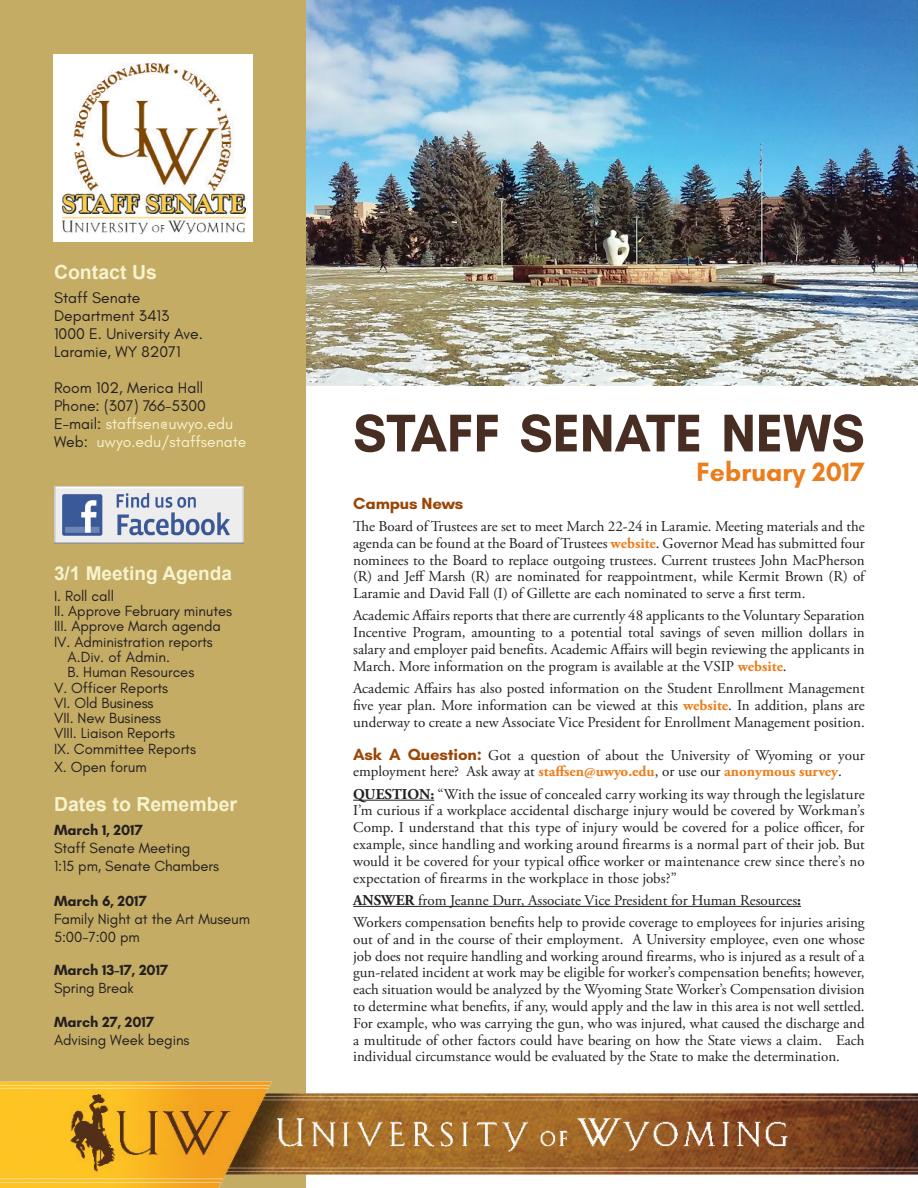
<style>
.page{position:relative;width:918px;height:1188px;background:#fff}
.page>*{position:absolute;margin:0;border:0;box-sizing:border-box;transform-origin:0 0}
.t1{font:700 54px "Glacial Indifference";color:#482d23}
.t2{font:700 27px "Glacial Indifference";color:#ea7e1d}
.t3{font:700 19.5px "Arial";color:#f6f3cf}
.t4{font:700 19.05px "Arial";color:#f6f3cf}
.t5{font:700 16.5px "Glacial Indifference";letter-spacing:-.01em;color:#994606}
.t6{font:15.75px/18px "Glacial Indifference";color:#231f20}
.t7{font:15.75px "Glacial Indifference";color:#f6f3cf}
.t8{font:15px/16.8px "Adobe Garamond Pro";color:#231f20;text-align:justify}
.t9{font:15px "Glacial Indifference";letter-spacing:-.005em;color:#231f20}
.t10{font:700 15px "Glacial Indifference";letter-spacing:-.005em;color:#231f20}
.s1{color:#231f20}
.s2{font-weight:700;color:#ea7e1d}
.s3{font-family:"Glacial Indifference";font-weight:700;font-size:16.5px;color:#994606}
.s4{font-weight:700}
</style>
<div class="page">
<div style="left:0;top:0;width:306px;height:1188px;background:#c5ac65"></div>
<hr style="left:353px;top:800px;width:81px;height:1px;background:#231f20">
<hr style="left:353px;top:906px;width:448px;height:1px;background:#231f20">
<div style="left:53px;top:54px;width:200px;height:188px;background:#fff"></div>
<img style="left:62px;top:64px;width:184px;height:170px">
<img style="left:0;top:1081px;width:918px;height:107px">
<img style="left:54px;top:486px;width:190px;height:57px">
<img style="left:306px;top:0;width:612px;height:386px">
<p class="t3" style="left:54px;top:259px;width:104px">Contact Us</p>
<p class="t6" style="left:54px;top:289px;width:88px">Staff Senate</p>
<p class="t6" style="left:54px;top:307px;width:117px">Department 3413</p>
<p class="t6" style="left:54px;top:325px;width:150px">1000 E. University Ave.<br>Laramie, WY 82071</p>
<p class="t6" style="left:54px;top:379px;width:151px">Room 102, Merica Hall</p>
<p class="t6" style="left:54px;top:397px;width:154px">Phone: (307) 766-5300</p>
<p class="t7" style="left:54px;top:415px;width:181px"><span class="s1">E-mail:</span> staffsen@uwyo.edu</p>
<p class="t7" style="left:54px;top:433px;width:194px"><span class="s1">Web:</span> uwyo.edu/staffsenate</p>
<p class="t4" style="left:54px;top:560px;width:180px">3/1 Meeting Agenda</p>
<p class="t9" style="left:54px;top:587px;width:61px">I. Roll call</p>
<p class="t9" style="left:54px;top:603px;width:180px">II. Approve February minutes</p>
<p class="t9" style="left:54px;top:618px;width:168px">III. Approve March agenda</p>
<p class="t9" style="left:54px;top:633px;width:160px">IV. Administration reports</p>
<p class="t9" style="left:68px;top:649px;width:104px">A.Div. of Admin.</p>
<p class="t9" style="left:68px;top:664px;width:128px">B. Human Resources</p>
<p class="t9" style="left:54px;top:679px;width:116px">V. Officer Reports</p>
<p class="t9" style="left:54px;top:694px;width:101px">VI. Old Business</p>
<p class="t9" style="left:54px;top:710px;width:109px">VII. New Business</p>
<p class="t9" style="left:54px;top:725px;width:123px">VIII. Liaison Reports</p>
<p class="t9" style="left:54px;top:740px;width:144px">IX. Committee Reports</p>
<p class="t9" style="left:54px;top:758px;width:94px">X. Open forum</p>
<p class="t3" style="left:54px;top:792px;width:185px">Dates to Remember</p>
<p class="t10" style="left:54px;top:821px;width:90px">March 1, 2017</p>
<p class="t9" style="left:54px;top:840px;width:138px">Staff Senate Meeting</p>
<p class="t9" style="left:54px;top:858px;width:167px">1:15 pm, Senate Chambers</p>
<p class="t10" style="left:54px;top:892px;width:94px">March 6, 2017</p>
<p class="t9" style="left:54px;top:911px;width:198px">Family Night at the Art Museum</p>
<p class="t9" style="left:54px;top:929px;width:87px">5:00-7:00 pm</p>
<p class="t10" style="left:54px;top:961px;width:116px">March 13-17, 2017</p>
<p class="t9" style="left:54px;top:980px;width:81px">Spring Break</p>
<p class="t10" style="left:54px;top:1013px;width:102px">March 27, 2017</p>
<p class="t9" style="left:54px;top:1032px;width:137px">Advising Week begins</p>
<p class="t1" style="left:353px;top:400px;width:513px">STAFF SENATE NEWS</p>
<p class="t2" style="left:697px;top:456px;width:170px">February 2017</p>
<p class="t5" style="left:353px;top:493px;width:112px">Campus News</p>
<p class="t8" style="left:353px;top:518px;width:513px">The Board of Trustees are set to meet March 22-24 in Laramie. Meeting materials and the agenda can be found at the Board of Trustees <span class="s2">website</span>. Governor Mead has submitted four nominees to the Board to replace outgoing trustees. Current trustees John MacPherson (R) and Jeff Marsh (R) are nominated for reappointment, while Kermit Brown (R) of Laramie and David Fall (I) of Gillette are each nominated to serve a first term.</p>
<p class="t8" style="left:353px;top:608px;width:513px">Academic Affairs reports that there are currently 48 applicants to the Voluntary Separation Incentive Program, amounting to a potential total savings of seven million dollars in salary and employer paid benefits. Academic Affairs will begin reviewing the applicants in March. More information on the program is available at the VSIP <span class="s2">website</span>.</p>
<p class="t8" style="left:353px;top:680px;width:513px">Academic Affairs has also posted information on the Student Enrollment Management five year plan. More information can be viewed at this <span class="s2">website</span>. In addition, plans are underway to create a new Associate Vice President for Enrollment Management position.</p>
<p class="t8" style="left:353px;top:747px;width:513px"><span class="s3">Ask A Question:</span> Got a question of about the University of Wyoming or your employment here? Ask away at <span class="s2">staffsen@uwyo.edu</span>, or use our <span class="s2">anonymous survey</span>.</p>
<p class="t8" style="left:353px;top:786px;width:513px"><span class="s4">QUESTION:</span> “With the issue of concealed carry working its way through the legislature I’m curious if a workplace accidental discharge injury would be covered by Workman’s Comp. I understand that this type of injury would be covered for a police officer, for example, since handling and working around firearms is a normal part of their job. But would it be covered for your typical office worker or maintenance crew since there’s no expectation of firearms in the workplace in those jobs?”</p>
<p class="t8" style="left:353px;top:892px;width:449px"><span class="s4">ANSWER</span> from Jeanne Durr, Associate Vice President for Human Resources<span class="s4">:</span></p>
<p class="t8" style="left:353px;top:914px;width:513px">Workers compensation benefits help to provide coverage to employees for injuries arising out of and in the course of their employment. A University employee, even one whose job does not require handling and working around firearms, who is injured as a result of a gun-related incident at work may be eligible for worker’s compensation benefits; however, each situation would be analyzed by the Wyoming State Worker’s Compensation division to determine what benefits, if any, would apply and the law in this area is not well settled.<br>For example, who was carrying the gun, who was injured, what caused the discharge and a multitude of other factors could have bearing on how the State views a claim. Each individual circumstance would be evaluated by the State to make the determination.</p>
</div>
